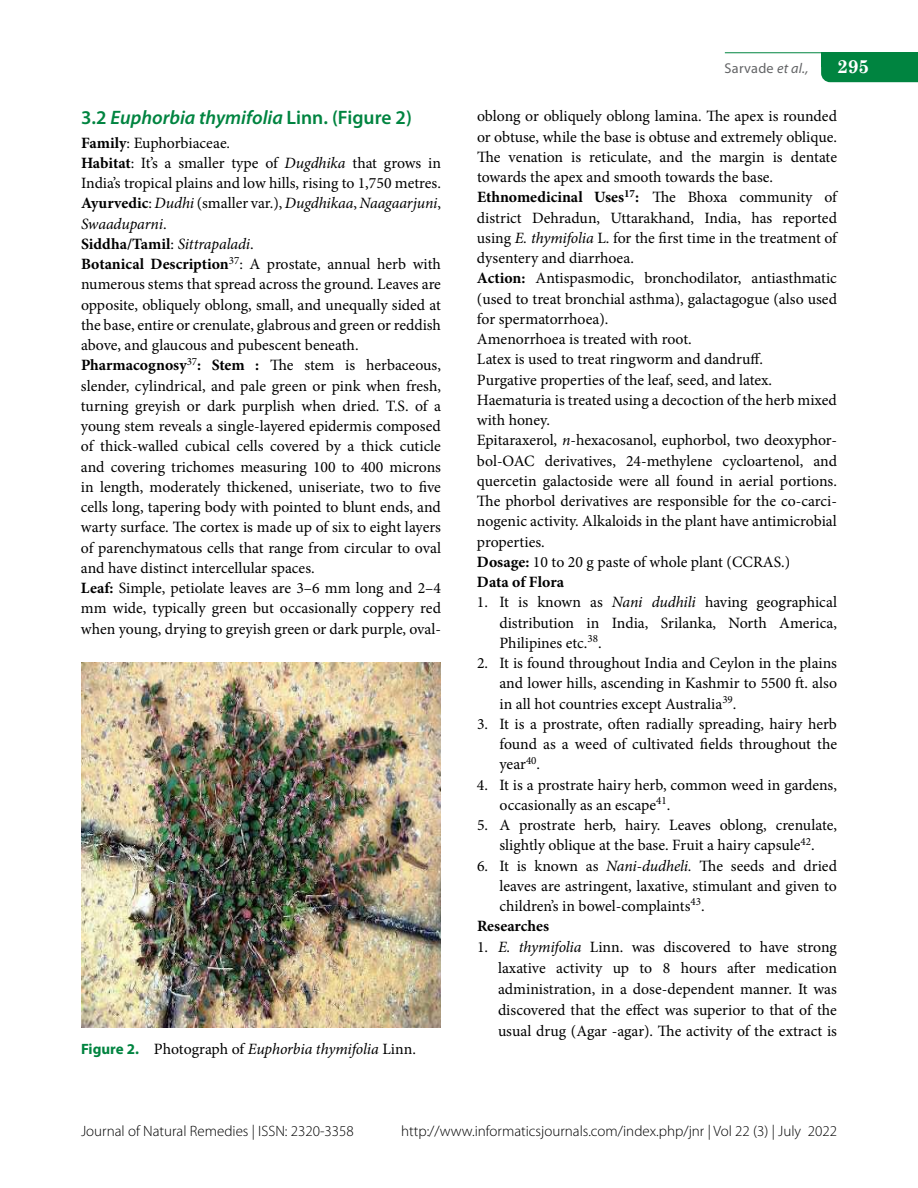
<style>
.page{position:relative;width:918px;height:1188px;background:#fff}
.page>*{position:absolute;margin:0;border:0;box-sizing:border-box;transform-origin:0 0}
.t1{font:italic 600 19.5px "Myriad Pro";color:#008440}
.t2{font:700 18.75px "Century Schoolbook";color:#fff}
.t3{font:15.75px/20.2px "Minion Pro";color:#000;text-align:justify}
.t4{font:italic 15.75px "Minion Pro";letter-spacing:-.01em;color:#000}
.t5{font:700 15.75px "Minion Pro";color:#000}
.t6{font:300 15px "Myriad Pro";color:#000}
.t7{font:14.25px "Myriad Pro";letter-spacing:.015em;color:#636466}
.s1{font-style:normal}
.s2{font-weight:700}
.s3{font-style:italic}
.s4{font-family:"Myriad Pro";font-weight:700;font-style:normal;font-size:15px;color:#008440}
</style>
<div class="page">
<svg style="left:821px;top:67px;width:97px;height:15px"></svg>
<div style="left:821px;top:53px;width:97px;height:14px;background:#008440"></div>
<div style="left:891px;top:68px;width:27px;height:14px;background:#008440"></div>
<hr style="left:725px;top:52px;width:193px;height:1px;background:#008440">
<img style="left:82px;top:663px;width:359px;height:364px">
<p class="t1" style="left:81px;top:105px;width:332px"><span class="s1">3.2</span> Euphorbia thymifolia <span class="s1">Linn. (Figure 2)</span></p>
<p class="t3" style="left:81px;top:133px;width:362px;text-align:left"><span class="s2">Family</span>: Euphorbiaceae<span class="s3">.<br></span><span class="s2">Habitat</span>: It’s a smaller type of <span class="s3">Dugdhika</span> that grows in India’s tropical plains and low hills, rising to 1,750 metres.<br><span class="s2">Ayurvedic</span>: <span class="s3">Dudhi</span> (smaller var.), <span class="s3">Dugdhikaa</span>, <span class="s3">Naagaarjuni</span>, <span class="s3">Swaaduparni</span>.<br><span class="s2">Siddha/Tamil</span>: <span class="s3">Sittrapaladi</span>.<br><span class="s2">Botanical Description</span><sup>37</sup>: A prostate, annual herb with numerous stems that spread across the ground. Leaves are opposite, obliquely oblong, small, and unequally sided at the base, entire or crenulate, glabrous and green or reddish above, and glaucous and pubescent beneath.<br><span class="s2">Pharmacognosy</span><sup>37</sup><span class="s2">: Stem :</span> The stem is herbaceous, slender, cylindrical, and pale green or pink when fresh, turning greyish or dark purplish when dried. T.S. of a young stem reveals a single-layered epidermis composed of thick-walled cubical cells covered by a thick cuticle and covering trichomes measuring 100 to 400 microns in length, moderately thickened, uniseriate, two to five cells long, tapering body with pointed to blunt ends, and warty surface. The cortex is made up of six to eight layers of parenchymatous cells that range from circular to oval and have distinct intercellular spaces.<br><span class="s2">Leaf:</span> Simple, petiolate leaves are 3–6 mm long and 2–4 mm wide, typically green but occasionally coppery red when young, drying to greyish green or dark purple, oval-</p>
<p class="t4" style="left:81px;top:1038px;width:336px"><span class="s4">Figure 2.</span> <span class="s1">Photograph of</span> Euphorbia thymifolia <span class="s1">Linn.</span></p>
<p class="t7" style="left:725px;top:59px;width:85px">Sarvade <span class="s3">et al.,</span></p>
<p class="t2" style="left:837px;top:52px;width:34px">295</p>
<p class="t3" style="left:477px;top:106px;width:362px;text-align:left">oblong or obliquely oblong lamina. The apex is rounded or obtuse, while the base is obtuse and extremely oblique.<br>The venation is reticulate, and the margin is dentate towards the apex and smooth towards the base.<br><span class="s2">Ethnomedicinal Uses</span><sup>17</sup><span class="s2">:</span> The Bhoxa community of district Dehradun, Uttarakhand, India, has reported using <span class="s3">E. thymifolia</span> L. for the first time in the treatment of dysentery and diarrhoea.<br><span class="s2">Action:</span> Antispasmodic, bronchodilator, antiasthmatic (used to treat bronchial asthma), galactagogue (also used for spermatorrhoea).<br>Amenorrhoea is treated with root.<br>Latex is used to treat ringworm and dandruff.<br>Purgative properties of the leaf, seed, and latex.<br>Haematuria is treated using a decoction of the herb mixed with honey.<br>Epitaraxerol, <span class="s3">n</span>-hexacosanol, euphorbol, two deoxyphor&shy;bol-OAC derivatives, 24-methylene cycloartenol, and quercetin galactoside were all found in aerial portions.<br>The phorbol derivatives are responsible for the co-carci&shy;nogenic activity. Alkaloids in the plant have antimicrobial properties.<br><span class="s2">Dosage:</span> 10 to 20 g paste of whole plant (CCRAS.)<br><span class="s2">Data of Flora</span></p>
<p class="t3" style="left:499px;top:592px;width:339px;text-indent:-23px">1. It is known as <span class="s3">Nani dudhili</span> having geographical distribution in India, Srilanka, North America, Philipines etc.<sup>38</sup>.</p>
<p class="t3" style="left:500px;top:653px;width:339px;text-indent:-23px">2. It is found throughout India and Ceylon in the plains and lower hills, ascending in Kashmir to 5500 ft. also in all hot countries except Australia<sup>39</sup>.</p>
<p class="t3" style="left:500px;top:714px;width:339px;text-indent:-23px">3. It is a prostrate, often radially spreading, hairy herb found as a weed of cultivated fields throughout the year<sup>40</sup>.</p>
<p class="t3" style="left:499px;top:774px;width:339px;text-indent:-23px">4. It is a prostrate hairy herb, common weed in gardens, occasionally as an escape<sup>41</sup>.</p>
<p class="t3" style="left:477px;top:815px;width:361px;text-align:center">5. A prostrate herb, hairy. Leaves oblong, crenulate, slightly oblique at the base. Fruit a hairy capsule<sup>42</sup>.</p>
<p class="t3" style="left:477px;top:855px;width:362px">6. It is known as <span class="s3">Nani-dudheli.</span> The seeds and dried</p>
<p class="t3" style="left:500px;top:876px;width:339px">leaves are astringent, laxative, stimulant and given to</p>
<p class="t3" style="left:500px;top:896px;width:207px">children’s in bowel-complaints<sup>43</sup>.</p>
<p class="t5" style="left:477px;top:915px;width:74px">Researches</p>
<p class="t3" style="left:498px;top:937px;width:341px;line-height:21px;text-indent:-21px">1. <span class="s3">E. thymifolia</span> Linn. was discovered to have strong laxative activity up to 8 hours after medication administration, in a dose-dependent manner. It was discovered that the effect was superior to that of the usual drug (Agar -agar). The activity of the extract is</p>
<p class="t6" style="left:81px;top:1122px;width:274px">Journal of Natural Remedies | ISSN: 2320-3358</p>
<p class="t6" style="left:401px;top:1122px;width:437px">http://www.informaticsjournals.com/index.php/jnr | Vol 22 (3) | July 2022</p>
</div>
